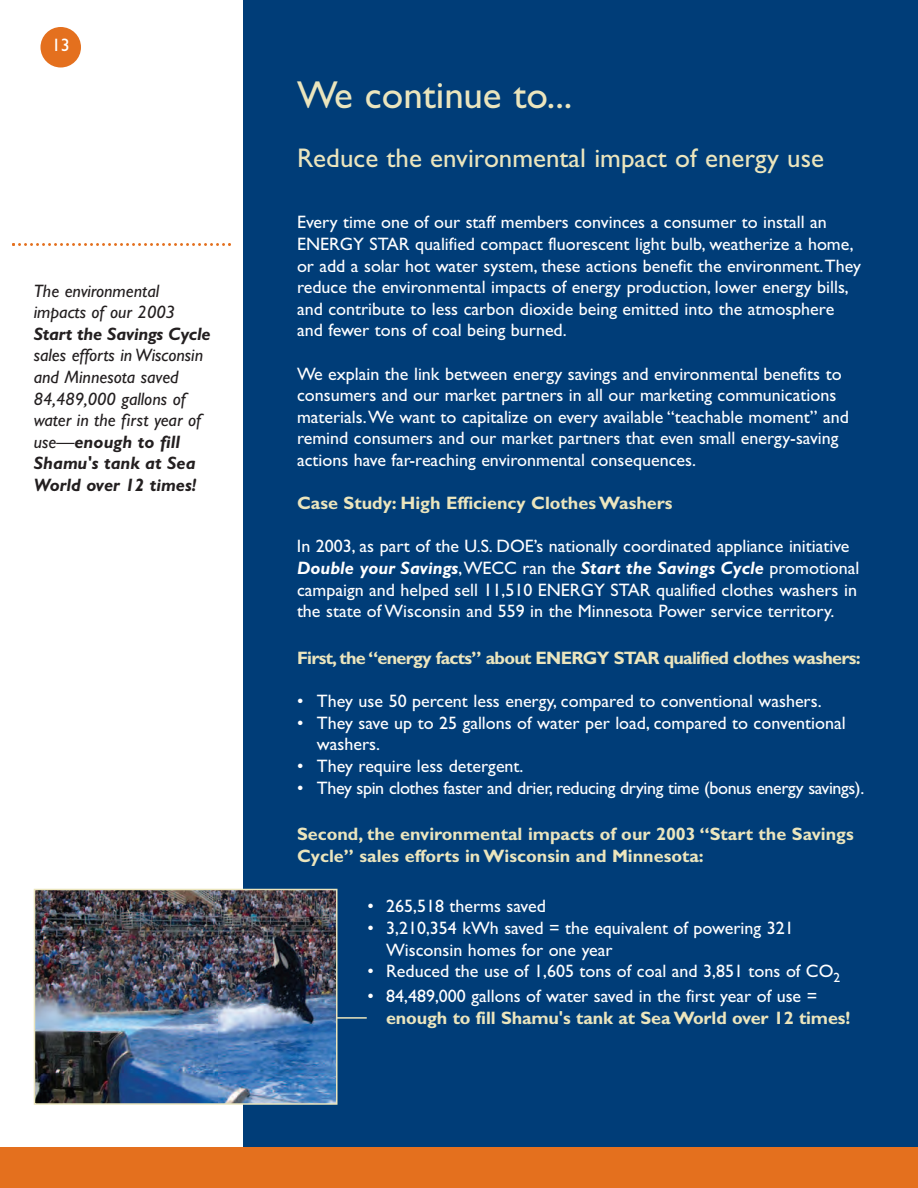
<style>
.page{position:relative;width:918px;height:1188px;background:#fff}
.page>*{position:absolute;margin:0;border:0;box-sizing:border-box;transform-origin:0 0}
.t1{font:39px "Gill Sans";color:#ebe5bd}
.t2{font:27px "Gill Sans";color:#ebe5bd}
.t3{font:18px/21.6px "Gill Sans";color:#fff}
.t4{font:700 18px/21.8px "Gill Sans";color:#ebe5bd}
.t5{font:italic 18px/21.6px "Gill Sans";color:#231f20}
.t6{font:18px "Gill Sans";letter-spacing:-.02em;color:#fff}
.t7{font:700 18px "Gill Sans";letter-spacing:-.04em;color:#ebe5bd}
.t8{font:italic 700 18px "Gill Sans";letter-spacing:-.015em;color:#231f20}
.s1{font-style:normal}
.s2{font-weight:700}
.s3{font-weight:700;font-style:italic}
</style>
<div class="page">
<div style="left:243px;top:0;width:675px;height:1188px;background:#003d78"></div>
<div style="left:40px;top:27px;width:41px;height:41px;background:#e4701e;border-radius:50%"></div>
<img style="left:37px;top:892px;width:298px;height:210px">
<div style="left:34px;top:889px;width:304px;height:216px;border:2px solid #ebe5bd"></div>
<hr style="left:336px;top:1017px;width:31px;height:2px;background:#ebe5bd">
<div style="left:0;top:1148px;width:918px;height:40px;background:#e4701e"></div>
<svg style="left:12px;top:243px;width:219px;height:3px"></svg>
<p class="t3" style="left:52px;top:34px;width:19px">13</p>
<p class="t5" style="left:34px;top:281px;width:143px">The environmental impacts of our 2003</p>
<p class="t8" style="left:34px;top:327px;width:178px">Start the Savings Cycle</p>
<p class="t5" style="left:34px;top:346px;width:171px">sales efforts in Wisconsin and Minnesota saved<br>84,489,000 gallons of water in the first year of use<span class="s1">—</span><span class="s2">enough to fill<br>Shamu's tank at Sea<br>World over 12 times!</span></p>
<h1 class="t1" style="left:297px;top:72px;width:277px">We continue to...</h1>
<h2 class="t2" style="left:297px;top:142px;width:529px">Reduce the environmental impact of energy use</h2>
<p class="t3" style="left:297px;top:211px;width:566px">Every time one of our staff members convinces a consumer to install an ENERGY STAR qualified compact fluorescent light bulb, weatherize a home, or add a solar hot water system, these actions benefit the environment.They reduce the environmental impacts of energy production, lower energy bills, and contribute to less carbon dioxide being emitted into the atmosphere and fewer tons of coal being burned.</p>
<p class="t3" style="left:297px;top:363px;width:554px">We explain the link between energy savings and environmental benefits to consumers and our market partners in all our marketing communications materials.We want to capitalize on every available “teachable moment” and remind consumers and our market partners that even small energy-saving actions have far-reaching environmental consequences.</p>
<p class="t4" style="left:297px;top:494px;width:377px">Case Study: High Efficiency Clothes Washers</p>
<p class="t3" style="left:297px;top:535px;width:564px">In 2003, as part of the U.S. DOE’s nationally coordinated appliance initiative <span class="s3">Double your Savings</span>,WECC ran the <span class="s3">Start the Savings Cycle</span> promotional campaign and helped sell 11,510 ENERGY STAR qualified clothes washers in the state of Wisconsin and 559 in the Minnesota Power service territory.</p>
<p class="t7" style="left:297px;top:651px;width:565px">First, the “energy facts” about ENERGY STAR qualified clothes washers:</p>
<p class="t3" style="left:297px;top:690px;width:526px">• They use 50 percent less energy, compared to conventional washers.</p>
<p class="t3" style="left:317px;top:712px;width:530px;text-indent:-20px">• They save up to 25 gallons of water per load, compared to conventional washers.</p>
<p class="t3" style="left:297px;top:755px;width:228px">• They require less detergent.</p>
<p class="t6" style="left:297px;top:777px;width:569px">• They spin clothes faster and drier, reducing drying time (bonus energy savings).</p>
<p class="t4" style="left:297px;top:825px;width:558px">Second, the environmental impacts of our 2003 “Start the Savings<br>Cycle” sales efforts in Wisconsin and Minnesota:</p>
<p class="t3" style="left:368px;top:895px;width:180px">• 265,518 therms saved</p>
<p class="t3" style="left:386px;top:917px;width:409px;text-indent:-19px">• 3,210,354 kWh saved = the equivalent of powering 321<br>Wisconsin homes for one year</p>
<p class="t3" style="left:368px;top:960px;width:474px">• Reduced the use of 1,605 tons of coal and 3,851 tons of CO<sub>2</sub></p>
<p class="t3" style="left:368px;top:985px;width:451px">• 84,489,000 gallons of water saved in the first year of use =</p>
<p class="t4" style="left:386px;top:1009px;width:466px">enough to fill Shamu's tank at Sea World over 12 times!</p>
</div>
